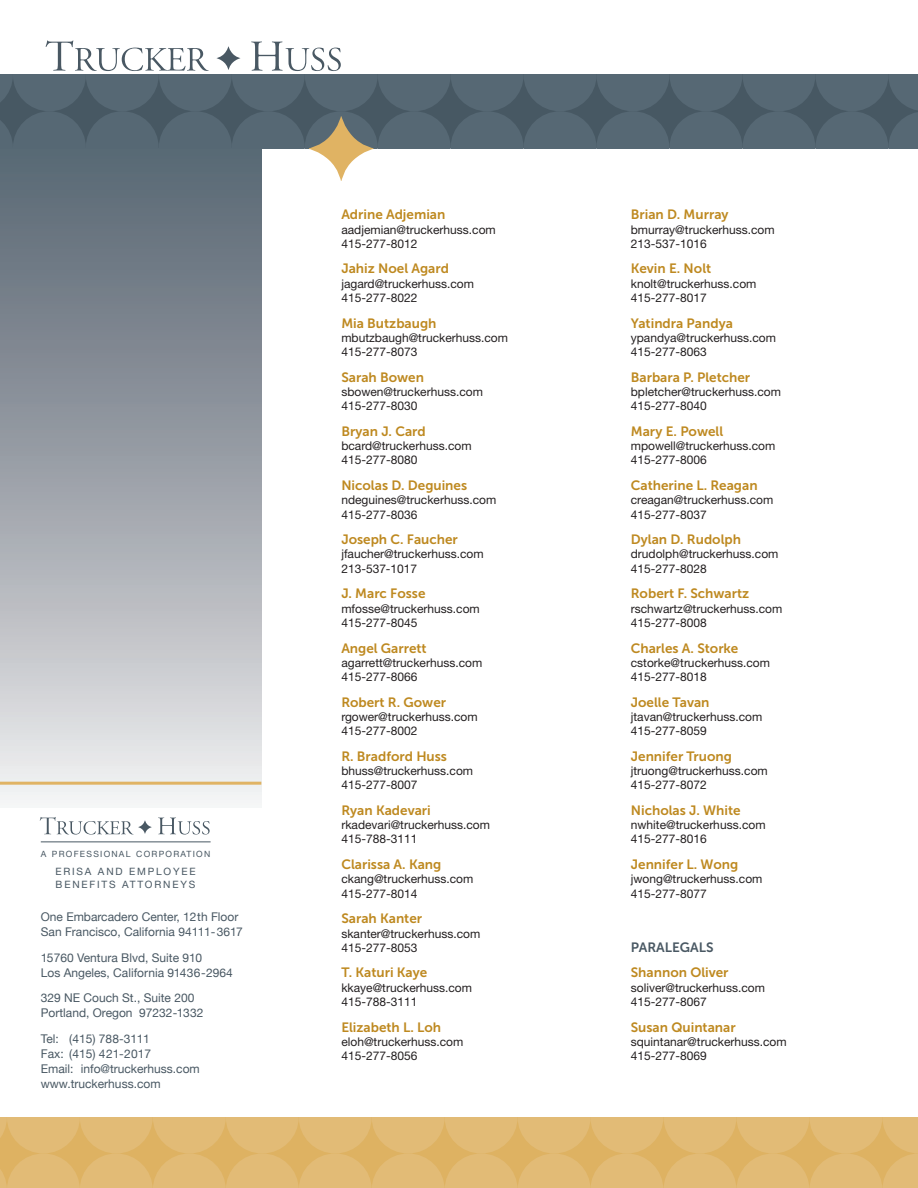
<style>
.page{position:relative;width:918px;height:1188px;background:#fff}
.page>*{position:absolute;margin:0;border:0;box-sizing:border-box;transform-origin:0 0}
.t1{font:13.5px "Museo Sans 700";color:#be8920}
.t2{font:13.5px "Museo Sans 700";color:#495863}
.t3{font:12px/14.2px "Helvetica Neue";color:#231f20}
.t4{font:12px/15px "Helvetica Neue";color:#495863}
.t5{font:10.2px/13.5px "Helvetica Neue";letter-spacing:.18em;color:#495863}
.t6{font:8.7px "Helvetica Neue";letter-spacing:.145em;color:#495863}
</style>
<div class="page">
<div style="left:0;top:148px;width:261px;height:659px;background:linear-gradient(to bottom,#525e6c,#edeced)"></div>
<hr style="left:0;top:782px;width:261px;height:3px;background:#e0b363">
<svg style="left:0;top:40px;width:918px;height:141px"></svg>
<svg style="left:0;top:1118px;width:918px;height:70px;background:#e1b871"></svg>
<svg style="left:158px;top:818px;width:52px;height:17px"></svg>
<svg style="left:40px;top:817px;width:112px;height:18px"></svg>
<hr style="left:41px;top:842px;width:170px;height:1px;background:#495863">
<p class="t6" style="left:41px;top:848px;width:171px">A PROFESSIONAL CORPORATION</p>
<p class="t5" style="left:55px;top:864px;width:142px">ERISA AND EMPLOYEE<br>BENEFITS ATTORNEYS</p>
<p class="t4" style="left:41px;top:910px;width:204px">One Embarcadero Center, 12th Floor<br>San Francisco, California 94111-3617</p>
<p class="t4" style="left:41px;top:950px;width:194px">15760 Ventura Blvd, Suite 910<br>Los Angeles, California 91436-2964</p>
<p class="t4" style="left:41px;top:991px;width:164px">329 NE Couch St., Suite 200<br>Portland, Oregon 97232-1332</p>
<p class="t4" style="left:41px;top:1031px;width:161px">Tel: (415) 788-3111<br>Fax: (415) 421-2017<br>Email: info@truckerhuss.com www.truckerhuss.com</p>
<p class="t1" style="left:341px;top:207px;width:106px">Adrine Adjemian</p>
<p class="t3" style="left:341px;top:222px;width:156px">aadjemian@truckerhuss.com<br>415-277-8012</p>
<p class="t1" style="left:341px;top:261px;width:109px">Jahiz Noel Agard</p>
<p class="t3" style="left:341px;top:276px;width:134px">jagard@truckerhuss.com<br>415-277-8022</p>
<p class="t1" style="left:341px;top:315px;width:97px">Mia Butzbaugh</p>
<p class="t3" style="left:341px;top:330px;width:168px">mbutzbaugh@truckerhuss.com<br>415-277-8073</p>
<p class="t1" style="left:341px;top:370px;width:84px">Sarah Bowen</p>
<p class="t3" style="left:341px;top:384px;width:143px">sbowen@truckerhuss.com<br>415-277-8030</p>
<p class="t1" style="left:341px;top:424px;width:86px">Bryan J. Card</p>
<p class="t3" style="left:341px;top:439px;width:132px">bcard@truckerhuss.com<br>415-277-8080</p>
<p class="t1" style="left:341px;top:478px;width:127px">Nicolas D. Deguines</p>
<p class="t3" style="left:341px;top:493px;width:156px">ndeguines@truckerhuss.com<br>415-277-8036</p>
<p class="t1" style="left:341px;top:532px;width:118px">Joseph C. Faucher</p>
<p class="t3" style="left:341px;top:547px;width:144px">jfaucher@truckerhuss.com<br>213-537-1017</p>
<p class="t1" style="left:341px;top:586px;width:86px">J. Marc Fosse</p>
<p class="t3" style="left:341px;top:601px;width:140px">mfosse@truckerhuss.com<br>415-277-8045</p>
<p class="t1" style="left:341px;top:640px;width:87px">Angel Garrett</p>
<p class="t3" style="left:341px;top:655px;width:142px">agarrett@truckerhuss.com<br>415-277-8066</p>
<p class="t1" style="left:341px;top:695px;width:106px">Robert R. Gower</p>
<p class="t3" style="left:341px;top:709px;width:138px">rgower@truckerhuss.com<br>415-277-8002</p>
<p class="t1" style="left:341px;top:749px;width:107px">R. Bradford Huss</p>
<p class="t3" style="left:341px;top:764px;width:133px">bhuss@truckerhuss.com<br>415-277-8007</p>
<p class="t1" style="left:341px;top:803px;width:91px">Ryan Kadevari</p>
<p class="t3" style="left:341px;top:818px;width:150px">rkadevari@truckerhuss.com<br>415-788-3111</p>
<p class="t1" style="left:341px;top:857px;width:102px">Clarissa A. Kang</p>
<p class="t3" style="left:341px;top:872px;width:134px">ckang@truckerhuss.com<br>415-277-8014</p>
<p class="t1" style="left:341px;top:911px;width:82px">Sarah Kanter</p>
<p class="t3" style="left:341px;top:926px;width:140px">skanter@truckerhuss.com<br>415-277-8053</p>
<p class="t1" style="left:341px;top:965px;width:88px">T. Katuri Kaye</p>
<p class="t3" style="left:341px;top:980px;width:132px">kkaye@truckerhuss.com<br>415-788-3111</p>
<p class="t1" style="left:341px;top:1019px;width:101px">Elizabeth L. Loh</p>
<p class="t3" style="left:341px;top:1034px;width:124px">eloh@truckerhuss.com<br>415-277-8056</p>
<p class="t1" style="left:631px;top:207px;width:99px">Brian D. Murray</p>
<p class="t3" style="left:631px;top:222px;width:145px">bmurray@truckerhuss.com<br>213-537-1016</p>
<p class="t1" style="left:631px;top:261px;width:82px">Kevin E. Nolt</p>
<p class="t3" style="left:631px;top:276px;width:127px">knolt@truckerhuss.com<br>415-277-8017</p>
<p class="t1" style="left:631px;top:315px;width:104px">Yatindra Pandya</p>
<p class="t3" style="left:631px;top:330px;width:147px">ypandya@truckerhuss.com<br>415-277-8063</p>
<p class="t1" style="left:631px;top:370px;width:121px">Barbara P. Pletcher</p>
<p class="t3" style="left:631px;top:384px;width:152px">bpletcher@truckerhuss.com<br>415-277-8040</p>
<p class="t1" style="left:631px;top:424px;width:94px">Mary E. Powell</p>
<p class="t3" style="left:631px;top:439px;width:146px">mpowell@truckerhuss.com<br>415-277-8006</p>
<p class="t1" style="left:631px;top:478px;width:128px">Catherine L. Reagan</p>
<p class="t3" style="left:631px;top:493px;width:144px">creagan@truckerhuss.com<br>415-277-8037</p>
<p class="t1" style="left:631px;top:532px;width:112px">Dylan D. Rudolph</p>
<p class="t3" style="left:631px;top:547px;width:149px">drudolph@truckerhuss.com<br>415-277-8028</p>
<p class="t1" style="left:631px;top:586px;width:120px">Robert F. Schwartz</p>
<p class="t3" style="left:631px;top:601px;width:153px">rschwartz@truckerhuss.com<br>415-277-8008</p>
<p class="t1" style="left:631px;top:640px;width:109px">Charles A. Storke</p>
<p class="t3" style="left:631px;top:655px;width:141px">cstorke@truckerhuss.com<br>415-277-8018</p>
<p class="t1" style="left:631px;top:695px;width:80px">Joelle Tavan</p>
<p class="t3" style="left:631px;top:709px;width:133px">jtavan@truckerhuss.com<br>415-277-8059</p>
<p class="t1" style="left:631px;top:749px;width:103px">Jennifer Truong</p>
<p class="t3" style="left:631px;top:764px;width:138px">jtruong@truckerhuss.com<br>415-277-8072</p>
<p class="t1" style="left:631px;top:803px;width:111px">Nicholas J. White</p>
<p class="t3" style="left:631px;top:818px;width:136px">nwhite@truckerhuss.com<br>415-277-8016</p>
<p class="t1" style="left:631px;top:857px;width:109px">Jennifer L. Wong</p>
<p class="t3" style="left:631px;top:872px;width:133px">jwong@truckerhuss.com<br>415-277-8077</p>
<p class="t2" style="left:631px;top:940px;width:84px">PARALEGALS</p>
<p class="t1" style="left:631px;top:965px;width:99px">Shannon Oliver</p>
<p class="t3" style="left:631px;top:980px;width:136px">soliver@truckerhuss.com<br>415-277-8067</p>
<p class="t1" style="left:631px;top:1019px;width:106px">Susan Quintanar</p>
<p class="t3" style="left:631px;top:1034px;width:157px">squintanar@truckerhuss.com<br>415-277-8069</p>
</div>
